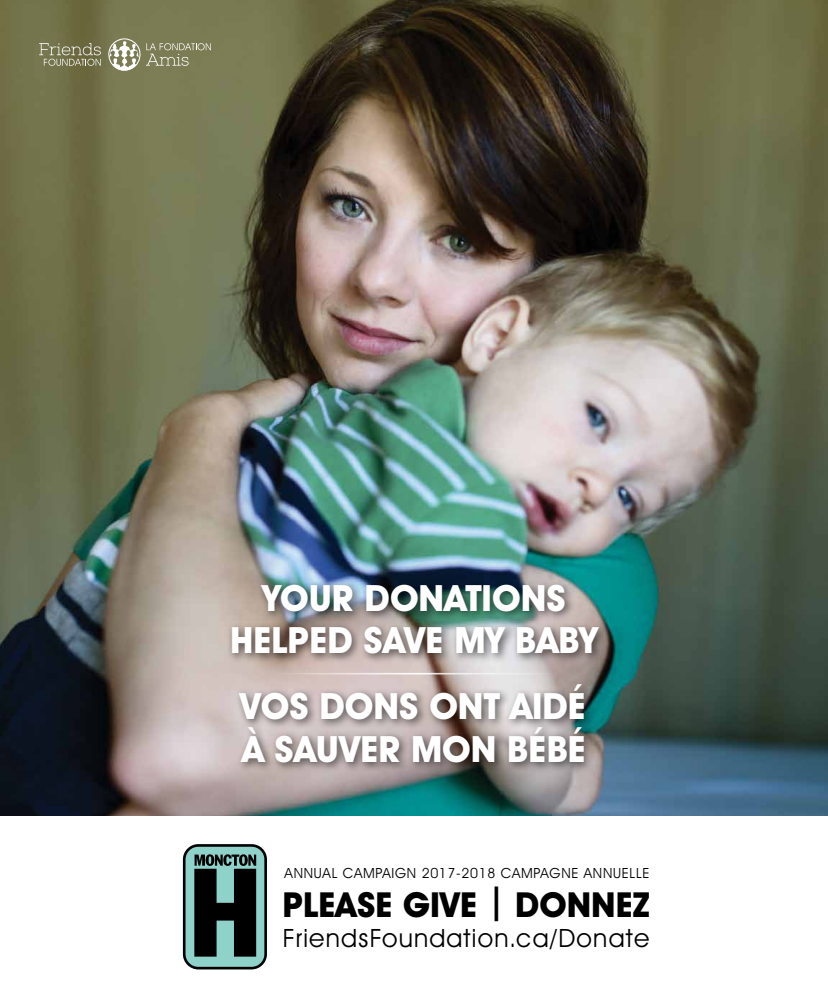
<style>
.page{position:relative;width:828px;height:1008px;background:#fff}
.page>*{position:absolute;margin:0;border:0;box-sizing:border-box;transform-origin:0 0}
.t1{font:700 36.4px/42.5px "Avant Garde IT Cby BT";color:#fff;text-align:center}
.t2{font:700 34.7px "Avant Garde IT Cby BT";color:#000}
.t3{font:25.4px "Avant Garde IT Cby BT";letter-spacing:.05em;color:#000}
.t4{font:14.1px "Avant Garde IT Cby BT";letter-spacing:.05em;color:#000}
</style>
<div class="page">
<svg style="left:183px;top:844px;width:84px;height:125px;background:#44635f"></svg>
<img style="left:0;top:0;width:828px;height:815px">
<svg style="left:39px;top:43px;width:62px;height:23px"></svg>
<svg style="left:107px;top:38px;width:104px;height:34px;background:#929373"></svg>
<hr style="left:272px;top:673px;width:284px;height:1px;background:#fff">
<div style="left:227px;top:579px;width:382px;height:85px;background:#000;opacity:.6"></div>
<div style="left:234px;top:679px;width:361px;height:93px;background:#000;opacity:.6"></div>
<p class="t1" style="left:230px;top:576px;width:369px">YOUR DONATIONS<br>HELPED SAVE MY BABY</p>
<p class="t1" style="left:240px;top:685px;width:348px;text-align:left">VOS DONS ONT AIDÉ<br>À SAUVER MON BÉBÉ</p>
<p class="t4" style="left:285px;top:864px;width:366px">ANNUAL CAMPAIGN 2017-2018 CAMPAGNE ANNUELLE</p>
<p class="t2" style="left:282px;top:884px;width:369px">PLEASE GIVE | DONNEZ</p>
<p class="t3" style="left:283px;top:923px;width:368px">FriendsFoundation.ca/Donate</p>
</div>
